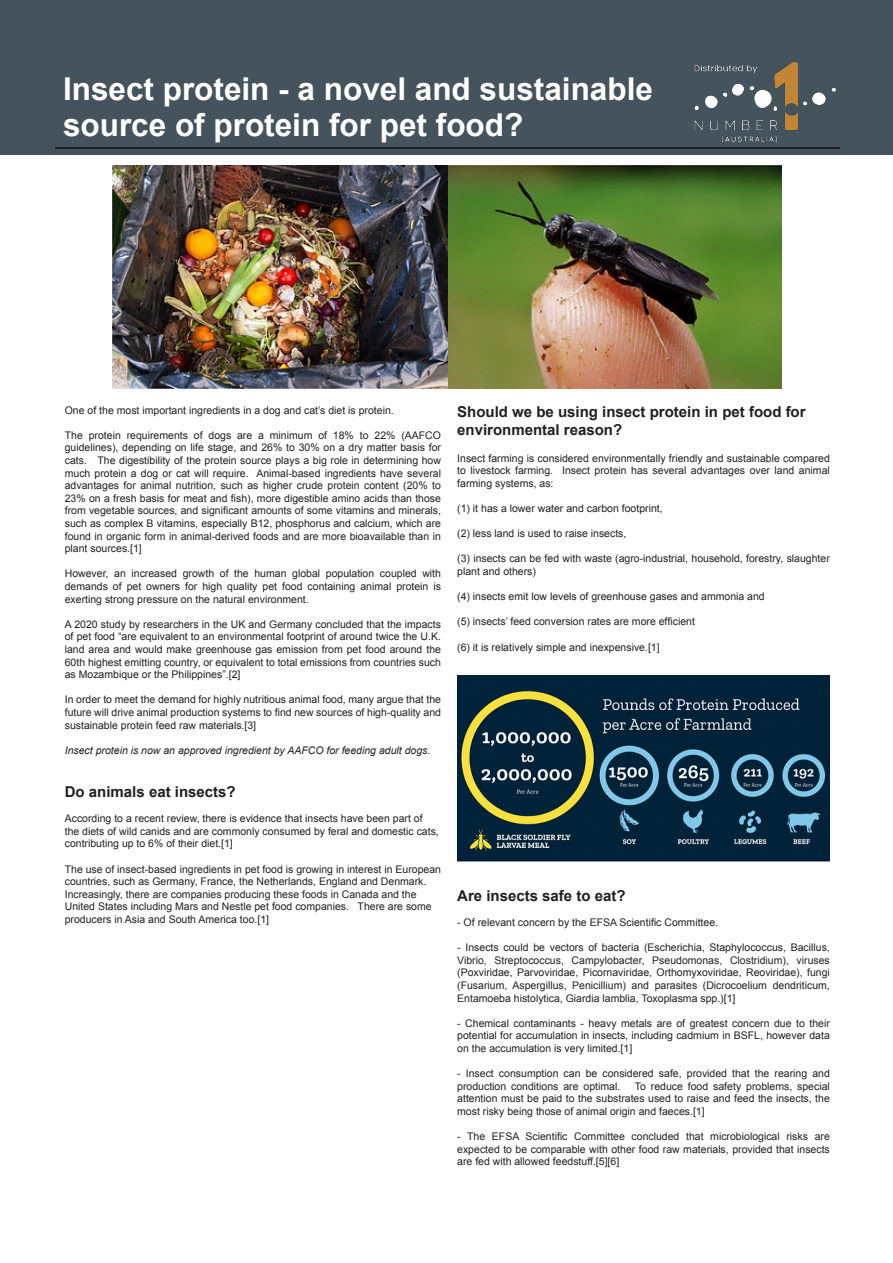
<style>
.page{position:relative;width:893px;height:1263px;background:#fff}
.page>*{position:absolute;margin:0;border:0;box-sizing:border-box;transform-origin:0 0}
.t1{font:700 31.5px/36px "Arial";color:#fff}
.t2{font:700 15px/18px "Arial";color:#231f20}
.t3{font:10.5px/12.6px "Arial";color:#231f20;text-align:justify}
.t4{font:italic 10.5px "Arial";color:#231f20}
</style>
<div class="page">
<div style="left:1px;top:0;width:892px;height:154px;background:#45535d"></div>
<img style="left:457px;top:676px;width:373px;height:186px">
<img style="left:113px;top:165px;width:669px;height:224px">
<img style="left:694px;top:62px;width:142px;height:80px">
<hr style="left:55px;top:147px;width:785px;height:1px;background:#231f20">
<p class="t1" style="left:63px;top:72px;width:591px">Insect protein - a novel and sustainable source of protein for pet food?</p>
<p class="t3" style="left:65px;top:404px;width:330px">One of the most important ingredients in a dog and cat’s diet is protein.</p>
<p class="t3" style="left:65px;top:429px;width:378px">The protein requirements of dogs are a minimum of 18% to 22% (AAFCO guidelines), depending on life stage, and 26% to 30% on a dry matter basis for cats. The digestibility of the protein source plays a big role in determining how much protein a dog or cat will require. Animal-based ingredients have several advantages for animal nutrition, such as higher crude protein content (20% to 23% on a fresh basis for meat and fish), more digestible amino acids than those from vegetable sources, and significant amounts of some vitamins and minerals, such as complex B vitamins, especially B12, phosphorus and calcium, which are found in organic form in animal-derived foods and are more bioavailable than in plant sources.[1]</p>
<p class="t3" style="left:65px;top:567px;width:378px">However, an increased growth of the human global population coupled with demands of pet owners for high quality pet food containing animal protein is exerting strong pressure on the natural environment.</p>
<p class="t3" style="left:65px;top:618px;width:378px">A 2020 study by researchers in the UK and Germany concluded that the impacts of pet food “are equivalent to an environmental footprint of around twice the U.K. land area and would make greenhouse gas emission from pet food around the 60th highest emitting country, or equivalent to total emissions from countries such as Mozambique or the Philippines”.[2]</p>
<p class="t3" style="left:65px;top:693px;width:378px">In order to meet the demand for highly nutritious animal food, many argue that the future will drive animal production systems to find new sources of high-quality and sustainable protein feed raw materials.[3]</p>
<p class="t4" style="left:65px;top:743px;width:367px">Insect protein is now an approved ingredient by AAFCO for feeding adult dogs.</p>
<p class="t2" style="left:65px;top:783px;width:172px">Do animals eat insects?</p>
<p class="t3" style="left:65px;top:812px;width:376px;text-align:left">According to a recent review, there is evidence that insects have been part of the diets of wild canids and are commonly consumed by feral and domestic cats, contributing up to 6% of their diet.[1]</p>
<p class="t3" style="left:65px;top:863px;width:378px;text-align:left">The use of insect-based ingredients in pet food is growing in interest in European countries, such as Germany, France, the Netherlands, England and Denmark.<br>Increasingly, there are companies producing these foods in Canada and the United States including Mars and Nestle pet food companies. There are some producers in Asia and South America too.[1]</p>
<p class="t2" style="left:457px;top:403px;width:350px">Should we be using insect protein in pet food for environmental reason?</p>
<p class="t3" style="left:457px;top:452px;width:374px">Insect farming is considered environmentally friendly and sustainable compared to livestock farming. Insect protein has several advantages over land animal farming systems, as:</p>
<p class="t3" style="left:457px;top:502px;width:207px">(1) it has a lower water and carbon footprint,</p>
<p class="t3" style="left:457px;top:527px;width:171px">(2) less land is used to raise insects,</p>
<p class="t3" style="left:457px;top:552px;width:374px">(3) insects can be fed with waste (agro-industrial, household, forestry, slaughter plant and others)</p>
<p class="t3" style="left:457px;top:590px;width:309px">(4) insects emit low levels of greenhouse gases and ammonia and</p>
<p class="t3" style="left:457px;top:615px;width:239px">(5) insects’ feed conversion rates are more efficient</p>
<p class="t3" style="left:457px;top:641px;width:204px">(6) it is relatively simple and inexpensive.[1]</p>
<p class="t2" style="left:457px;top:887px;width:170px">Are insects safe to eat?</p>
<p class="t3" style="left:457px;top:916px;width:262px">- Of relevant concern by the EFSA Scientific Committee.</p>
<p class="t3" style="left:457px;top:941px;width:374px">- Insects could be vectors of bacteria (Escherichia, Staphylococcus, Bacillus, Vibrio, Streptococcus, Campylobacter, Pseudomonas, Clostridium), viruses (Poxviridae, Parvoviridae, Picornaviridae, Orthomyxoviridae, Reoviridae), fungi (Fusarium, Aspergillus, Penicillium) and parasites (Dicrocoelium dendriticum, Entamoeba histolytica, Giardia lamblia, Toxoplasma spp.)[1]</p>
<p class="t3" style="left:457px;top:1017px;width:374px">- Chemical contaminants - heavy metals are of greatest concern due to their potential for accumulation in insects, including cadmium in BSFL, however data on the accumulation is very limited.[1]</p>
<p class="t3" style="left:457px;top:1067px;width:374px">- Insect consumption can be considered safe, provided that the rearing and production conditions are optimal.</p>
<p class="t3" style="left:457px;top:1080px;width:374px;text-indent:178px">To reduce food safety problems, special attention must be paid to the substrates used to raise and feed the insects, the most risky being those of animal origin and faeces.[1]</p>
<p class="t3" style="left:457px;top:1130px;width:374px">- The EFSA Scientific Committee concluded that microbiological risks are expected to be comparable with other food raw materials, provided that insects are fed with allowed feedstuff.[5][6]</p>
</div>
